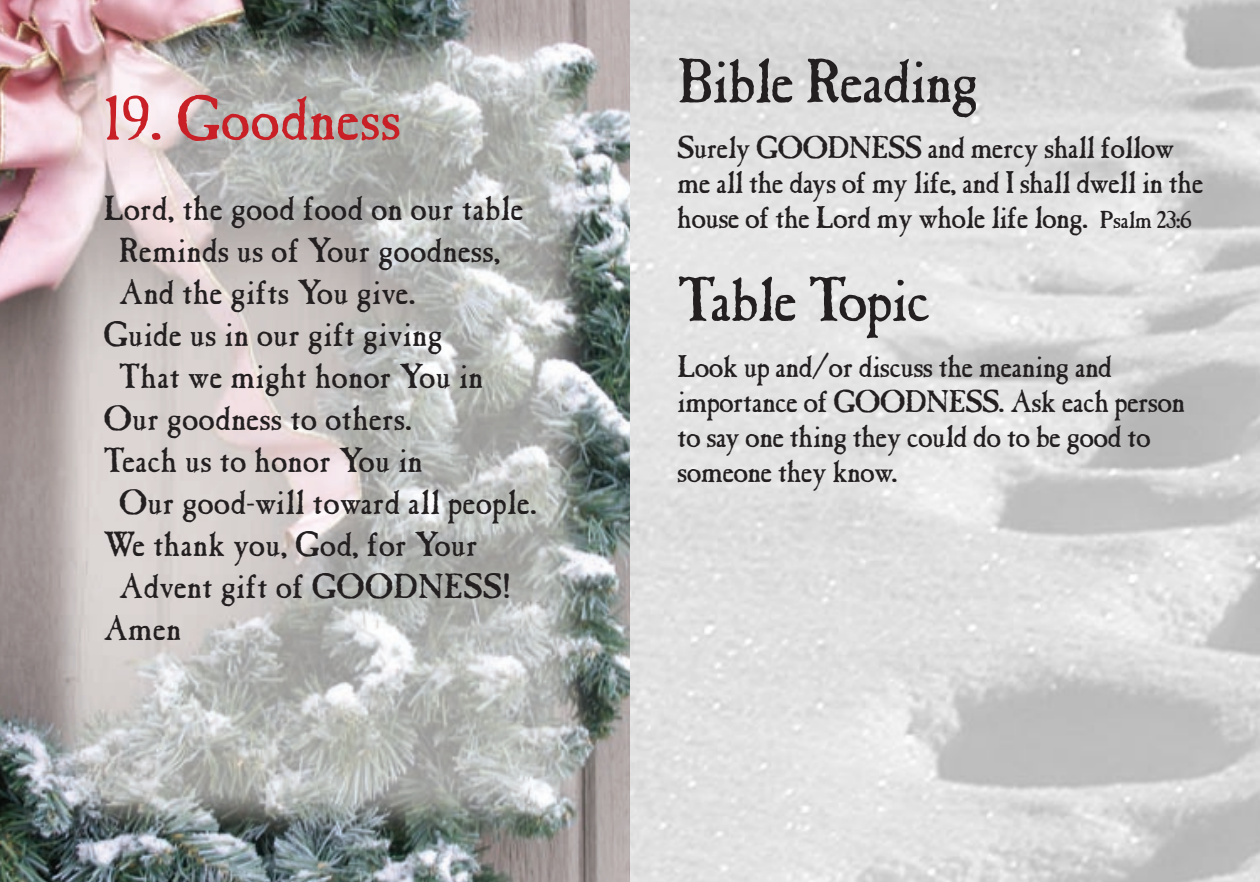
<style>
.page{position:relative;width:1260px;height:882px;background:#fff}
.page>*{position:absolute;margin:0;border:0;box-sizing:border-box;transform-origin:0 0}
.t1{font:63px "Caslon Antique";letter-spacing:-.025em;color:#231f20}
.t2{font:63px "Caslon Antique";color:#c82026}
.t3{font:35px "Caslon Antique";color:#231f20}
.t4{font:31.5px/35px "Caslon Antique";letter-spacing:-.025em;color:#231f20}
.s1{font-size:24.5px}
</style>
<div class="page">
<img style="left:0;top:0;width:630px;height:882px">
<p class="t2" style="left:103px;top:81px;width:299px">19. Goodness</p>
<p class="t3" style="left:103px;top:187px;width:422px">Lord, the good food on our table</p>
<p class="t3" style="left:119px;top:229px;width:383px">Reminds us of Your goodness,</p>
<p class="t3" style="left:119px;top:271px;width:298px">And the gifts You give.</p>
<p class="t3" style="left:103px;top:313px;width:341px">Guide us in our gift giving</p>
<p class="t3" style="left:119px;top:355px;width:366px">That we might honor You in</p>
<p class="t3" style="left:103px;top:397px;width:310px">Our goodness to others.</p>
<p class="t3" style="left:103px;top:439px;width:321px">Teach us to honor You in</p>
<p class="t3" style="left:119px;top:481px;width:420px">Our good-will toward all people.</p>
<p class="t3" style="left:103px;top:523px;width:376px">We thank you, God, for Your</p>
<p class="t3" style="left:119px;top:565px;width:394px">Advent gift of GOODNESS!</p>
<p class="t3" style="left:103px;top:607px;width:79px">Amen</p>
<p class="t1" style="left:677px;top:44px;width:303px">Bible Reading</p>
<p class="t4" style="left:677px;top:131px;width:528px">Surely GOODNESS and mercy shall follow me all the days of my life, and I shall dwell in the house of the Lord my whole life long. <span class="s1">Psalm 23:6</span></p>
<p class="t1" style="left:677px;top:262px;width:255px">Table Topic</p>
<p class="t4" style="left:677px;top:350px;width:437px">Look up and/or discuss the meaning and</p>
<p class="t4" style="left:677px;top:385px;width:509px">importance of GOODNESS. Ask each person to say one thing they could do to be good to someone they know.</p>
</div>
